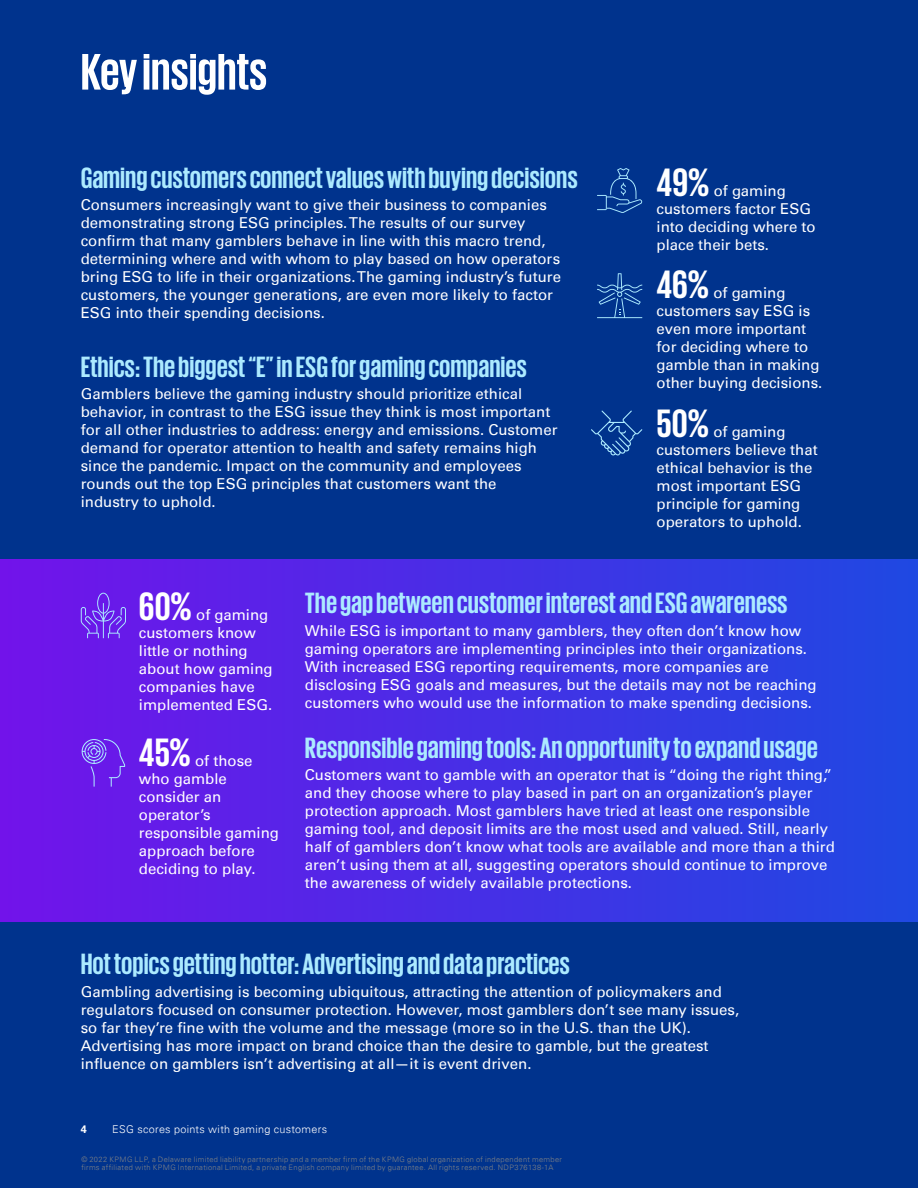
<style>
.page{position:relative;width:918px;height:1188px;background:#fff}
.page>*{position:absolute;margin:0;border:0;box-sizing:border-box;transform-origin:0 0}
.t1{font:700 52.5px "KPMG";color:#fff}
.t2{font:700 40.5px "KPMG";color:#fff}
.t3{font:700 30px "KPMG";color:#aceaff}
.t4{font:15px/18px "Univers 55 Roman";color:#fff}
.t5{font:300 10.8px "Univers 45";letter-spacing:.03em;color:#fff}
.t6{font:700 10.8px "Univers 65";color:#fff}
.t7{font:300 7.5px/8.1px "Univers 45";letter-spacing:.045em;color:#808285}
</style>
<div class="page">
<div style="left:1px;top:0;width:917px;height:1188px;background:#00338d"></div>
<div style="left:1px;top:559px;width:917px;height:362px;background:linear-gradient(to right,#7213ea,#1f49e2)"></div>
<svg style="left:81px;top:593px;width:45px;height:45px;background:#7338ec"></svg>
<svg style="left:82px;top:739px;width:43px;height:48px;background:#7236eb"></svg>
<svg style="left:597px;top:273px;width:45px;height:45px"></svg>
<svg style="left:597px;top:168px;width:45px;height:45px"></svg>
<svg style="left:591px;top:411px;width:51px;height:44px"></svg>
<h1 class="t1" style="left:81px;top:45px;width:188px">Key insights</h1>
<h3 class="t3" style="left:81px;top:162px;width:499px">Gaming customers connect values with buying decisions</h3>
<p class="t4" style="left:81px;top:196px;width:482px">Consumers increasingly want to give their business to companies demonstrating strong ESG principles. The results of our survey confirm that many gamblers behave in line with this macro trend, determining where and with whom to play based on how operators bring ESG to life in their organizations. The gaming industry’s future customers, the younger generations, are even more likely to factor ESG into their spending decisions.</p>
<h3 class="t3" style="left:81px;top:351px;width:448px">Ethics: The biggest “E” in ESG for gaming companies</h3>
<p class="t4" style="left:81px;top:385px;width:478px">Gamblers believe the gaming industry should prioritize ethical behavior, in contrast to the ESG issue they think is most important for all other industries to address: energy and emissions. Customer demand for operator attention to health and safety remains high since the pandemic. Impact on the community and employees rounds out the top ESG principles that customers want the industry to uphold.</p>
<h2 class="t2" style="left:657px;top:161px;width:55px">49%</h2>
<p class="t4" style="left:657px;top:181px;width:161px;text-indent:57px">of gaming customers factor ESG into deciding where to place their bets.</p>
<h2 class="t2" style="left:657px;top:264px;width:54px">46%</h2>
<p class="t4" style="left:657px;top:284px;width:167px;text-indent:57px">of gaming customers say ESG is even more important for deciding where to gamble than in making other buying decisions.</p>
<h2 class="t2" style="left:657px;top:403px;width:54px">50%</h2>
<p class="t4" style="left:657px;top:422px;width:163px;text-indent:57px">of gaming customers believe that ethical behavior is the most important ESG principle for gaming operators to uphold.</p>
<h2 class="t2" style="left:139px;top:586px;width:55px">60%</h2>
<p class="t4" style="left:139px;top:606px;width:135px;text-indent:57px">of gaming customers know little or nothing about how gaming companies have implemented ESG.</p>
<h2 class="t2" style="left:139px;top:732px;width:53px">45%</h2>
<p class="t4" style="left:139px;top:752px;width:142px;text-indent:56px">of those who gamble consider an operator’s responsible gaming approach before deciding to play.</p>
<h3 class="t3" style="left:305px;top:588px;width:484px">The gap between customer interest and ESG awareness</h3>
<p class="t4" style="left:305px;top:621px;width:513px">While ESG is important to many gamblers, they often don’t know how gaming operators are implementing principles into their organizations.<br>With increased ESG reporting requirements, more companies are disclosing ESG goals and measures, but the details may not be reaching customers who would use the information to make spending decisions.</p>
<h3 class="t3" style="left:305px;top:733px;width:515px">Responsible gaming tools: An opportunity to expand usage</h3>
<p class="t4" style="left:305px;top:766px;width:532px">Customers want to gamble with an operator that is “doing the right thing,” and they choose where to play based in part on an organization’s player protection approach. Most gamblers have tried at least one responsible gaming tool, and deposit limits are the most used and valued. Still, nearly half of gamblers don’t know what tools are available and more than a third aren’t using them at all, suggesting operators should continue to improve the awareness of widely available protections.</p>
<h3 class="t3" style="left:81px;top:949px;width:491px">Hot topics getting hotter: Advertising and data practices</h3>
<p class="t4" style="left:81px;top:982px;width:660px">Gambling advertising is becoming ubiquitous, attracting the attention of policymakers and regulators focused on consumer protection. However, most gamblers don’t see many issues, so far they’re fine with the volume and the message (more so in the U.S. than the UK).<br>Advertising has more impact on brand choice than the desire to gamble, but the greatest influence on gamblers isn’t advertising at all—it is event driven.</p>
<p class="t6" style="left:81px;top:1123px;width:8px">4</p>
<p class="t5" style="left:112px;top:1123px;width:216px">ESG scores points with gaming customers</p>
<p class="t7" style="left:81px;top:1155px;width:482px">© 2022 KPMG LLP, a Delaware limited liability partnership and a member firm of the KPMG global organization of independent member firms affiliated with KPMG International Limited, a private English company limited by guarantee. All rights reserved. NDP376138-1A</p>
</div>
